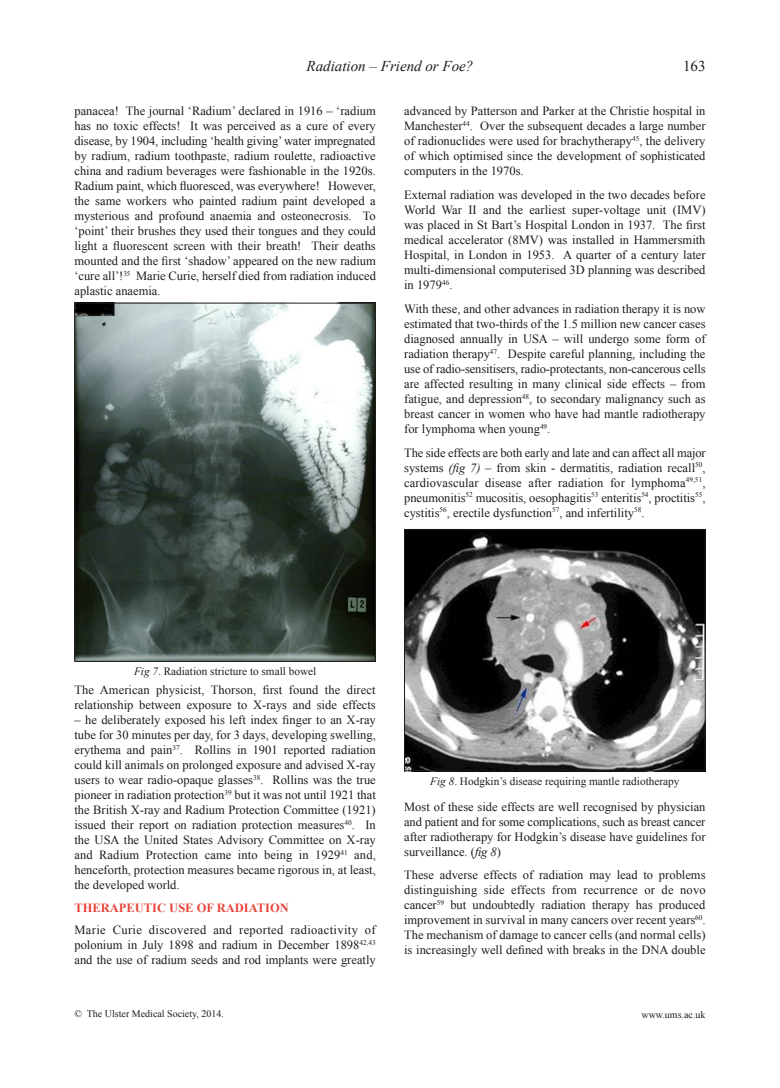
<style>
.page{position:relative;width:780px;height:1088px;background:#fff}
.page>*{position:absolute;margin:0;border:0;box-sizing:border-box;transform-origin:0 0}
.t1{font:italic 15px "Times New Roman";color:#1d1d1b}
.t2{font:15px "Times New Roman";color:#1d1d1b}
.t3{font:12.5px/15px "Times New Roman";color:#1d1d1b;text-align:justify}
.t4{font:700 12.5px "Times New Roman";color:#e74539}
.t5{font:11.25px "Times New Roman";color:#1d1d1b}
.t6{font:10px "Times New Roman";color:#1d1d1b}
.s1{font-style:italic}
</style>
<div class="page">
<img style="left:76px;top:305px;width:298px;height:355px">
<div style="left:74px;top:303px;width:302px;height:359px;border:1px solid #1d1d1b"></div>
<img style="left:406px;top:531px;width:297px;height:238px">
<div style="left:404px;top:529px;width:301px;height:242px;border:1px solid #1d1d1b"></div>
<p class="t1" style="left:306px;top:58px;width:168px">Radiation – Friend or Foe?</p>
<p class="t2" style="left:683px;top:57px;width:24px">163</p>
<p class="t3" style="left:74px;top:103px;width:303px">panacea! The journal ‘Radium’ declared in 1916 – ‘radium has no toxic effects! It was perceived as a cure of every disease, by 1904, including ‘health giving’ water impregnated by radium, radium toothpaste, radium roulette, radioactive china and radium beverages were fashionable in the 1920s.<br>Radium paint, which fluoresced, was everywhere! However, the same workers who painted radium paint developed a mysterious and profound anaemia and osteonecrosis. To ‘point’ their brushes they used their tongues and they could light a fluorescent screen with their breath! Their deaths mounted and the first ‘shadow’ appeared on the new radium ‘cure all’!<sup>35</sup> Marie Curie, herself died from radiation induced aplastic anaemia.</p>
<p class="t3" style="left:404px;top:103px;width:303px">advanced by Patterson and Parker at the Christie hospital in Manchester<sup>44</sup>. Over the subsequent decades a large number of radionuclides were used for brachytherapy<sup>45</sup>, the delivery of which optimised since the development of sophisticated computers in the 1970s.</p>
<p class="t3" style="left:404px;top:187px;width:303px">External radiation was developed in the two decades before World War II and the earliest super-voltage unit (IMV) was placed in St Bart’s Hospital London in 1937. The first medical accelerator (8MV) was installed in Hammersmith Hospital, in London in 1953. A quarter of a century later multi-dimensional computerised 3D planning was described in 1979<sup>46</sup>.</p>
<p class="t3" style="left:404px;top:301px;width:303px">With these, and other advances in radiation therapy it is now estimated that two-thirds of the 1.5 million new cancer cases diagnosed annually in USA – will undergo some form of radiation therapy<sup>47</sup>. Despite careful planning, including the use of radio-sensitisers, radio-protectants, non-cancerous cells are affected resulting in many clinical side effects – from fatigue, and depression<sup>48</sup>, to secondary malignancy such as breast cancer in women who have had mantle radiotherapy for lymphoma when young<sup>49</sup>.</p>
<p class="t3" style="left:404px;top:445px;width:303px">The side effects are both early and late and can affect all major systems <span class="s1">(fig 7)</span> – from skin - dermatitis, radiation recall<sup>50</sup>, cardiovascular disease after radiation for lymphoma<sup>49,51</sup>, pneumonitis<sup>52</sup> mucositis, oesophagitis<sup>53</sup> enteritis<sup>54</sup>, proctitis<sup>55</sup>, cystitis<sup>56</sup>, erectile dysfunction<sup>57</sup>, and infertility<sup>58</sup>.</p>
<p class="t5" style="left:134px;top:665px;width:184px"><span class="s1">Fig 7</span>. Radiation stricture to small bowel</p>
<p class="t3" style="left:74px;top:682px;width:303px">The American physicist, Thorson, first found the direct relationship between exposure to X-rays and side effects</p>
<p class="t3" style="left:74px;top:712px;width:303px">– he deliberately exposed his left index finger to an X-ray tube for 30 minutes per day, for 3 days, developing swelling, erythema and pain<sup>37</sup>. Rollins in 1901 reported radiation could kill animals on prolonged exposure and advised X-ray users to wear radio-opaque glasses<sup>38</sup>. Rollins was the true pioneer in radiation protection<sup>39</sup> but it was not until 1921 that the British X-ray and Radium Protection Committee (1921) issued their report on radiation protection measures<sup>40</sup>. In the USA the United States Advisory Committee on X-ray and Radium Protection came into being in 1929<sup>41</sup> and, henceforth, protection measures became rigorous in, at least, the developed world.</p>
<p class="t4" style="left:74px;top:900px;width:216px">THERAPEUTIC USE OF RADIATION</p>
<p class="t3" style="left:74px;top:922px;width:303px">Marie Curie discovered and reported radioactivity of polonium in July 1898 and radium in December 1898<sup>42,43 </sup>and the use of radium seeds and rod implants were greatly</p>
<p class="t6" style="left:74px;top:1008px;width:151px">© The Ulster Medical Society, 2014.</p>
<p class="t5" style="left:430px;top:774px;width:251px"><span class="s1">Fig 8</span>. Hodgkin’s disease requiring mantle radiotherapy</p>
<p class="t3" style="left:404px;top:799px;width:303px">Most of these side effects are well recognised by physician and patient and for some complications, such as breast cancer after radiotherapy for Hodgkin’s disease have guidelines for surveillance. (<span class="s1">fig 8</span>)</p>
<p class="t3" style="left:404px;top:867px;width:303px">These adverse effects of radiation may lead to problems distinguishing side effects from recurrence or de novo cancer<sup>59</sup> but undoubtedly radiation therapy has produced improvement in survival in many cancers over recent years<sup>60</sup>.<br>The mechanism of damage to cancer cells (and normal cells) is increasingly well defined with breaks in the DNA double</p>
<p class="t6" style="left:641px;top:1008px;width:66px">www.ums.ac.uk</p>
</div>
